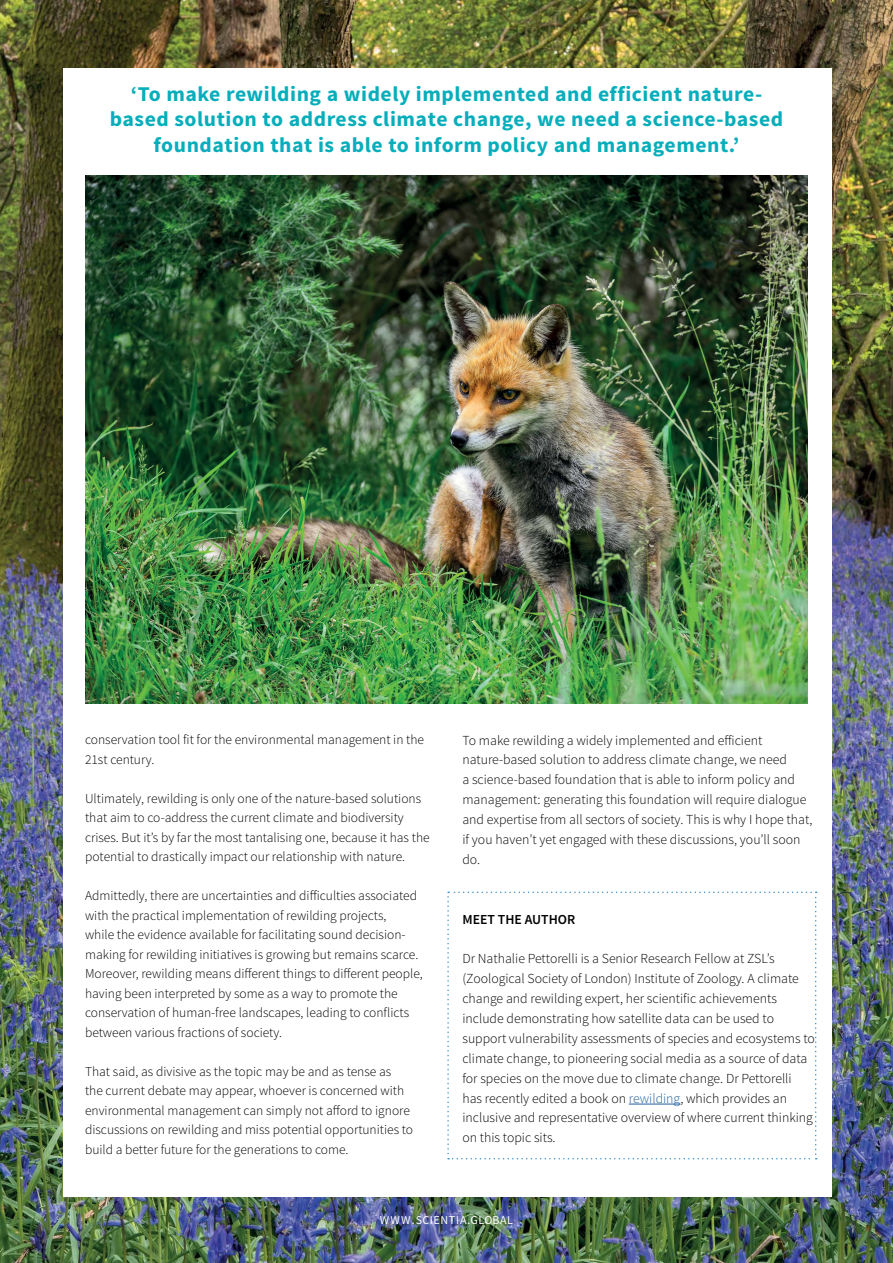
<style>
.page{position:relative;width:893px;height:1263px;background:#fff}
.page>*{position:absolute;margin:0;border:0;box-sizing:border-box;transform-origin:0 0}
.t1{font:700 21px/25.5px "Source Sans Pro";letter-spacing:.025em;color:#06aebb;text-align:center}
.t2{font:300 13.8px/20px "Source Sans Pro";color:#000}
.t3{font:600 13.8px "Source Sans Pro";color:#000}
.t4{font:300 13.5px/19.5px "Source Sans Pro";color:#000}
.t5{font:12px "Source Sans Pro";letter-spacing:.05em;color:#fff}
.s1{color:#215e9e}
</style>
<div class="page">
<img style="left:0;top:0;width:893px;height:1263px">
<div style="left:63px;top:68px;width:769px;height:1129px;background:#fff"></div>
<svg style="left:447px;top:891px;width:370px;height:268px"></svg>
<img style="left:85px;top:175px;width:723px;height:529px">
<h1 class="t1" style="left:110px;top:82px;width:675px">‘To make rewilding a widely implemented and efficient nature&shy;based solution to address climate change, we need a science-based foundation that is able to inform policy and management.’</h1>
<p class="t4" style="left:85px;top:730px;width:341px">conservation tool fit for the environmental management in the<br>21st century.</p>
<p class="t4" style="left:85px;top:789px;width:346px">Ultimately, rewilding is only one of the nature-based solutions that aim to co-address the current climate and biodiversity crises. But it’s by far the most tantalising one, because it has the potential to drastically impact our relationship with nature.</p>
<p class="t4" style="left:85px;top:886px;width:339px">Admittedly, there are uncertainties and difficulties associated with the practical implementation of rewilding projects,<br>while the evidence available for facilitating sound decision&shy;making for rewilding initiatives is growing but remains scarce.<br>Moreover, rewilding means different things to different people, having been interpreted by some as a way to promote the conservation of human-free landscapes, leading to conflicts between various fractions of society.</p>
<p class="t4" style="left:85px;top:1062px;width:330px">That said, as divisive as the topic may be and as tense as<br>the current debate may appear, whoever is concerned with environmental management can simply not afford to ignore discussions on rewilding and miss potential opportunities to build a better future for the generations to come.</p>
<p class="t2" style="left:462px;top:730px;width:352px">To make rewilding a widely implemented and efficient nature-based solution to address climate change, we need<br>a science-based foundation that is able to inform policy and management: generating this foundation will require dialogue and expertise from all sectors of society. This is why I hope that, if you haven’t yet engaged with these discussions, you’ll soon do.</p>
<p class="t3" style="left:462px;top:910px;width:115px">MEET THE AUTHOR</p>
<p class="t2" style="left:462px;top:949px;width:354px">Dr Nathalie Pettorelli is a Senior Research Fellow at ZSL’s (Zoological Society of London) Institute of Zoology. A climate change and rewilding expert, her scientific achievements include demonstrating how satellite data can be used to support vulnerability assessments of species and ecosystems to climate change, to pioneering social media as a source of data for species on the move due to climate change. Dr Pettorelli<br>has recently edited a book on <span class="s1">rewilding</span>, which provides an inclusive and representative overview of where current thinking on this topic sits.</p>
<p class="t5" style="left:380px;top:1212px;width:135px">WWW.SCIENTIA.GLOBAL</p>
</div>
